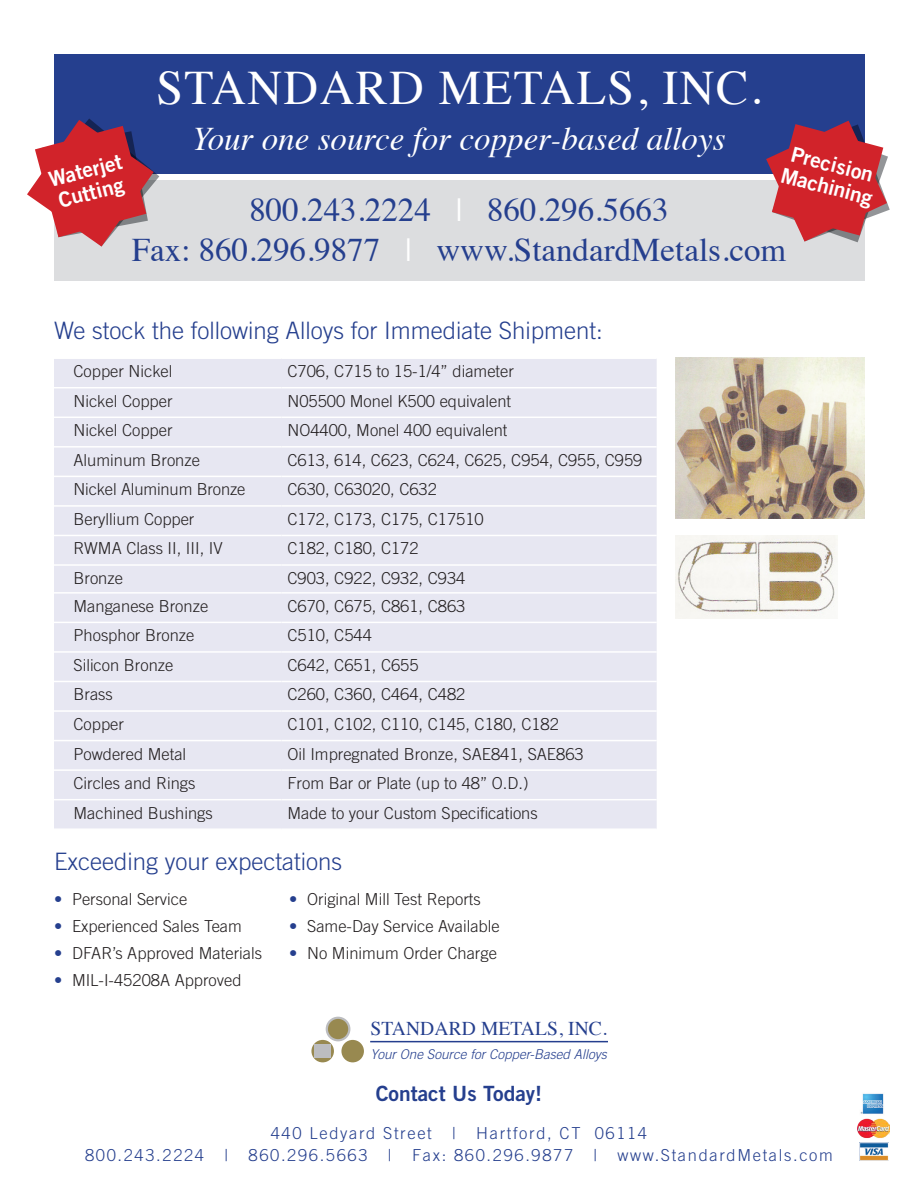
<style>
.page{position:relative;width:918px;height:1188px;background:#fff}
.page>*{position:absolute;margin:0;border:0;box-sizing:border-box;transform-origin:0 0}
.t1{font:48px "Times";letter-spacing:.03em;color:#fff}
.t2{font:italic 33px/71.1px "Times";color:#fff;text-align:center}
.t3{font:33px "Times";color:#253f8e}
.t4{font:300 24px "Trade Gothic";color:#253f8e}
.t5{font:21px/22.5px "Trade Gothic Bold Two";color:#fff}
.t6{font:21px "Trade Gothic Bold Two";color:#253f8e}
.t7{font:19.5px "Times";letter-spacing:.005em;color:#253f8e}
.t8{font:300 16.5px "Trade Gothic";color:#231f20}
.t9{font:300 16.5px/22.5px "Trade Gothic";letter-spacing:.1em;color:#253f8e;text-align:center}
.t10{font:italic 300 13.5px "Trade Gothic";color:#253f8e}
.s1{font-style:normal;color:#253f8e}
.s2{font-style:normal}
.s3{color:#fff}
.s4{color:#253f8e}
</style>
<div class="page">
<div style="left:54px;top:54px;width:810px;height:120px;background:#253f8e"></div>
<div style="left:54px;top:180px;width:810px;height:100px;background:#dcdddf"></div>
<svg style="left:27px;top:118px;width:132px;height:129px"></svg>
<div style="left:54px;top:359px;width:603px;height:469px;background:#e7e7f2"></div>
<hr style="left:54px;top:387px;width:227px;height:1px;background:#fff">
<hr style="left:281px;top:387px;width:376px;height:1px;background:#fff">
<hr style="left:54px;top:417px;width:227px;height:1px;background:#fff">
<hr style="left:281px;top:417px;width:376px;height:1px;background:#fff">
<hr style="left:54px;top:446px;width:227px;height:2px;background:#fff">
<hr style="left:281px;top:446px;width:376px;height:2px;background:#fff">
<hr style="left:54px;top:476px;width:227px;height:1px;background:#fff">
<hr style="left:281px;top:476px;width:376px;height:1px;background:#fff">
<hr style="left:54px;top:505px;width:227px;height:2px;background:#fff">
<hr style="left:281px;top:505px;width:376px;height:2px;background:#fff">
<hr style="left:54px;top:535px;width:227px;height:1px;background:#fff">
<hr style="left:281px;top:535px;width:376px;height:1px;background:#fff">
<hr style="left:54px;top:564px;width:227px;height:2px;background:#fff">
<hr style="left:281px;top:564px;width:376px;height:2px;background:#fff">
<hr style="left:54px;top:592px;width:227px;height:2px;background:#fff">
<hr style="left:281px;top:592px;width:376px;height:2px;background:#fff">
<hr style="left:54px;top:622px;width:227px;height:1px;background:#fff">
<hr style="left:281px;top:622px;width:376px;height:1px;background:#fff">
<hr style="left:54px;top:651px;width:227px;height:2px;background:#fff">
<hr style="left:281px;top:651px;width:376px;height:2px;background:#fff">
<hr style="left:54px;top:681px;width:227px;height:1px;background:#fff">
<hr style="left:281px;top:681px;width:376px;height:1px;background:#fff">
<hr style="left:54px;top:710px;width:227px;height:2px;background:#fff">
<hr style="left:281px;top:710px;width:376px;height:2px;background:#fff">
<hr style="left:54px;top:740px;width:227px;height:1px;background:#fff">
<hr style="left:281px;top:740px;width:376px;height:1px;background:#fff">
<hr style="left:54px;top:769px;width:227px;height:2px;background:#fff">
<hr style="left:281px;top:769px;width:376px;height:2px;background:#fff">
<hr style="left:54px;top:799px;width:227px;height:1px;background:#fff">
<hr style="left:281px;top:799px;width:376px;height:1px;background:#fff">
<img style="left:675px;top:357px;width:190px;height:162px">
<img style="left:675px;top:536px;width:163px;height:83px">
<img style="left:857px;top:1118px;width:33px;height:26px">
<img style="left:860px;top:1093px;width:24px;height:21px">
<img style="left:859px;top:1143px;width:29px;height:18px">
<hr style="left:370px;top:1041px;width:238px;height:1px;background:#253f8e">
<div style="left:327px;top:1018px;width:22px;height:22px;background:#988950;border-radius:50%"></div>
<div style="left:326px;top:1017px;width:24px;height:24px;border:2px solid #bcbdc0;border-radius:50%"></div>
<svg style="left:311px;top:1040px;width:23px;height:22px"></svg>
<div style="left:341px;top:1040px;width:23px;height:22px;background:#988950;border-radius:50%"></div>
<div style="left:314px;top:1045px;width:17px;height:13px;background:#bcbdc0"></div>
<svg style="left:766px;top:121px;width:124px;height:121px"></svg>
<h1 class="t1" style="left:156px;top:71px;width:607px">STANDARD METALS, INC.</h1>
<h2 class="t2" style="left:192px;top:107px;width:535px">Your one source for copper-based alloys<br><span class="s1">800.243.2224</span> <span class="s2">|</span> <span class="s1">860.296.5663</span></h2>
<h2 class="t3" style="left:132px;top:238px;width:656px">FAX: 860.296.9877 <span class="s3">|</span> WWW.STANDARDMETALS.COM</h2>
<p class="t5" style="left:789px;top:144px;width:95px;rotate:14deg">Precision<br>Machining</p>
<p class="t5" style="left:47px;top:170px;width:77px;rotate:-14deg">Waterjet<br>Cutting</p>
<h3 class="t4" style="left:54px;top:321px;width:550px">We stock the following Alloys for Immediate Shipment:</h3>
<p class="t8" style="left:74px;top:365px;width:101px">Copper Nickel</p>
<p class="t8" style="left:287px;top:365px;width:228px">C706, C715 to 15-1/4” diameter</p>
<p class="t8" style="left:74px;top:395px;width:101px">Nickel Copper</p>
<p class="t8" style="left:287px;top:395px;width:225px">N05500 Monel K500 equivalent</p>
<p class="t8" style="left:74px;top:424px;width:101px">Nickel Copper</p>
<p class="t8" style="left:287px;top:424px;width:222px">NO4400, Monel 400 equivalent</p>
<p class="t8" style="left:74px;top:454px;width:128px">Aluminum Bronze</p>
<p class="t8" style="left:287px;top:454px;width:356px">C613, 614, C623, C624, C625, C954, C955, C959</p>
<p class="t8" style="left:74px;top:483px;width:173px">Nickel Aluminum Bronze</p>
<p class="t8" style="left:287px;top:483px;width:151px">C630, C63020, C632</p>
<p class="t8" style="left:74px;top:513px;width:122px">Beryllium Copper</p>
<p class="t8" style="left:287px;top:513px;width:198px">C172, C173, C175, C17510</p>
<p class="t8" style="left:74px;top:542px;width:151px">RWMA Class II, III, IV</p>
<p class="t8" style="left:287px;top:542px;width:133px">C182, C180, C172</p>
<p class="t8" style="left:74px;top:572px;width:51px">Bronze</p>
<p class="t8" style="left:287px;top:572px;width:179px">C903, C922, C932, C934</p>
<p class="t8" style="left:74px;top:600px;width:136px">Manganese Bronze</p>
<p class="t8" style="left:287px;top:600px;width:179px">C670, C675, C861, C863</p>
<p class="t8" style="left:74px;top:629px;width:123px">Phosphor Bronze</p>
<p class="t8" style="left:287px;top:629px;width:86px">C510, C544</p>
<p class="t8" style="left:74px;top:659px;width:101px">Silicon Bronze</p>
<p class="t8" style="left:287px;top:659px;width:133px">C642, C651, C655</p>
<p class="t8" style="left:74px;top:688px;width:41px">Brass</p>
<p class="t8" style="left:287px;top:688px;width:179px">C260, C360, C464, C482</p>
<p class="t8" style="left:74px;top:718px;width:52px">Copper</p>
<p class="t8" style="left:287px;top:718px;width:273px">C101, C102, C110, C145, C180, C182</p>
<p class="t8" style="left:74px;top:748px;width:114px">Powdered Metal</p>
<p class="t8" style="left:287px;top:748px;width:298px">Oil Impregnated Bronze, SAE841, SAE863</p>
<p class="t8" style="left:74px;top:777px;width:123px">Circles and Rings</p>
<p class="t8" style="left:287px;top:777px;width:243px">From Bar or Plate (up to 48” O.D.)</p>
<p class="t8" style="left:74px;top:807px;width:141px">Machined Bushings</p>
<p class="t8" style="left:287px;top:807px;width:252px">Made to your Custom Specifications</p>
<h3 class="t4" style="left:54px;top:853px;width:290px">Exceeding your expectations</h3>
<p class="t8" style="left:54px;top:893px;width:135px"><span class="s4">•</span> Personal Service</p>
<p class="t8" style="left:54px;top:920px;width:189px"><span class="s4">•</span> Experienced Sales Team</p>
<p class="t8" style="left:54px;top:947px;width:210px"><span class="s4">•</span> DFAR’s Approved Materials</p>
<p class="t8" style="left:54px;top:974px;width:189px"><span class="s4">•</span> MIL-I-45208A Approved</p>
<p class="t8" style="left:289px;top:893px;width:193px"><span class="s4">•</span> Original Mill Test Reports</p>
<p class="t8" style="left:289px;top:920px;width:212px"><span class="s4">•</span> Same-Day Service Available</p>
<p class="t8" style="left:289px;top:947px;width:209px"><span class="s4">•</span> No Minimum Order Charge</p>
<p class="t7" style="left:370px;top:1021px;width:238px">STANDARD METALS, INC.</p>
<p class="t10" style="left:371px;top:1049px;width:241px">Your One Source for Copper-Based Alloys</p>
<p class="t6" style="left:376px;top:1086px;width:168px">Contact Us Today!</p>
<p class="t9" style="left:85px;top:1123px;width:749px">440 Ledyard Street | Hartford, CT 06114<br>800.243.2224 | 860.296.5663 | Fax: 860.296.9877 | www.StandardMetals.com</p>
</div>
